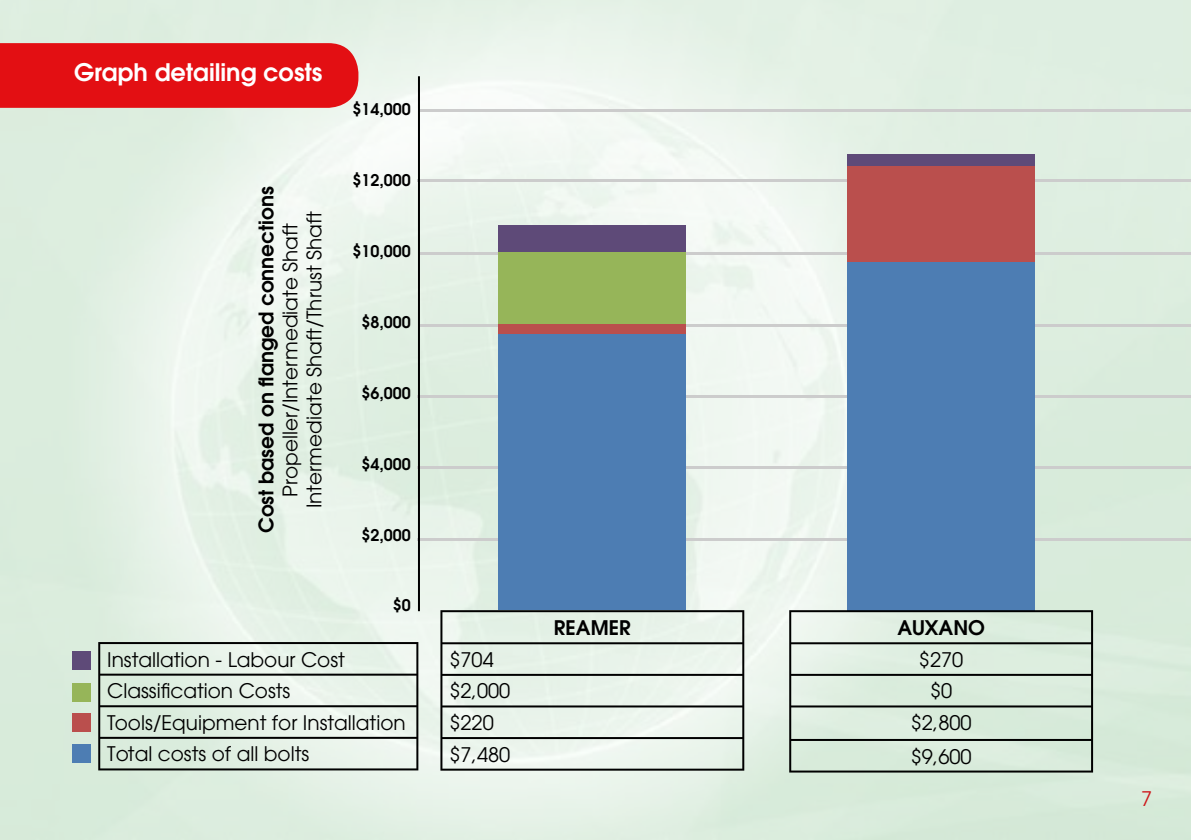
<style>
.page{position:relative;width:1191px;height:840px;background:#fff}
.page>*{position:absolute;margin:0;border:0;box-sizing:border-box;transform-origin:0 0}
.t1{font:600 24px "Avant Garde LT";color:#fff}
.t2{font:20px/31.6px "Avant Garde LT";color:#000;text-align:center}
.t3{font:600 20px "Avant Garde LT";color:#000}
.t4{font:20px "Avant Garde LT";color:#cd171a}
.t5{font:600 16px "Avant Garde LT";color:#000}
</style>
<div class="page">
<img style="left:0;top:0;width:1191px;height:839px">
<div style="left:0;top:43px;width:358px;height:65px;background:#e30f13"></div>
<hr style="left:418px;top:538px;width:773px;height:2px;background:#ccc">
<hr style="left:418px;top:466px;width:773px;height:2px;background:#ccc">
<hr style="left:418px;top:395px;width:773px;height:2px;background:#ccc">
<hr style="left:420px;top:324px;width:771px;height:2px;background:#ccc">
<hr style="left:420px;top:252px;width:771px;height:2px;background:#ccc">
<hr style="left:418px;top:179px;width:773px;height:2px;background:#ccc">
<hr style="left:418px;top:109px;width:773px;height:2px;background:#ccc">
<div style="left:498px;top:225px;width:188px;height:385px;background:#5e4a78"></div>
<div style="left:847px;top:154px;width:188px;height:456px;background:#5e4a78"></div>
<div style="left:498px;top:252px;width:188px;height:358px;background:#96b559"></div>
<div style="left:498px;top:324px;width:188px;height:286px;background:#ba4f4d"></div>
<div style="left:847px;top:166px;width:188px;height:444px;background:#ba4f4d"></div>
<div style="left:498px;top:334px;width:188px;height:276px;background:#4d7db3"></div>
<div style="left:847px;top:262px;width:188px;height:348px;background:#4d7db3"></div>
<hr style="left:418px;top:76px;width:2px;height:535px;background:#000">
<hr style="left:440px;top:610px;width:304px;height:2px;background:#000">
<hr style="left:440px;top:612px;width:2px;height:30px;background:#000">
<hr style="left:742px;top:612px;width:2px;height:30px;background:#000">
<hr style="left:440px;top:642px;width:304px;height:2px;background:#000">
<hr style="left:440px;top:644px;width:2px;height:29px;background:#000">
<hr style="left:742px;top:644px;width:2px;height:29px;background:#000">
<hr style="left:440px;top:673px;width:304px;height:2px;background:#000">
<hr style="left:440px;top:675px;width:2px;height:30px;background:#000">
<hr style="left:742px;top:675px;width:2px;height:30px;background:#000">
<hr style="left:440px;top:705px;width:304px;height:2px;background:#000">
<hr style="left:440px;top:707px;width:2px;height:29px;background:#000">
<hr style="left:742px;top:707px;width:2px;height:29px;background:#000">
<hr style="left:440px;top:736px;width:304px;height:2px;background:#000">
<hr style="left:440px;top:738px;width:2px;height:30px;background:#000">
<hr style="left:742px;top:738px;width:2px;height:30px;background:#000">
<hr style="left:440px;top:768px;width:304px;height:2px;background:#000">
<hr style="left:98px;top:641px;width:320px;height:2px;background:#000">
<hr style="left:98px;top:643px;width:2px;height:30px;background:#000">
<hr style="left:416px;top:643px;width:2px;height:30px;background:#000">
<hr style="left:98px;top:673px;width:320px;height:2px;background:#000">
<hr style="left:98px;top:675px;width:2px;height:29px;background:#000">
<hr style="left:416px;top:675px;width:2px;height:29px;background:#000">
<hr style="left:98px;top:704px;width:320px;height:2px;background:#000">
<hr style="left:98px;top:706px;width:2px;height:30px;background:#000">
<hr style="left:416px;top:706px;width:2px;height:30px;background:#000">
<hr style="left:98px;top:736px;width:320px;height:2px;background:#000">
<hr style="left:98px;top:738px;width:2px;height:30px;background:#000">
<hr style="left:416px;top:738px;width:2px;height:30px;background:#000">
<hr style="left:98px;top:768px;width:320px;height:2px;background:#000">
<hr style="left:789px;top:610px;width:304px;height:2px;background:#000">
<hr style="left:789px;top:612px;width:2px;height:30px;background:#000">
<hr style="left:1091px;top:612px;width:2px;height:30px;background:#000">
<hr style="left:789px;top:642px;width:304px;height:2px;background:#000">
<hr style="left:789px;top:644px;width:2px;height:29px;background:#000">
<hr style="left:1091px;top:644px;width:2px;height:29px;background:#000">
<hr style="left:789px;top:673px;width:304px;height:2px;background:#000">
<hr style="left:789px;top:675px;width:2px;height:30px;background:#000">
<hr style="left:1091px;top:675px;width:2px;height:30px;background:#000">
<hr style="left:789px;top:705px;width:304px;height:2px;background:#000">
<hr style="left:789px;top:707px;width:2px;height:31px;background:#000">
<hr style="left:1091px;top:707px;width:2px;height:31px;background:#000">
<hr style="left:789px;top:738px;width:304px;height:2px;background:#000">
<hr style="left:789px;top:740px;width:2px;height:30px;background:#000">
<hr style="left:1091px;top:740px;width:2px;height:30px;background:#000">
<hr style="left:789px;top:770px;width:304px;height:2px;background:#000">
<div style="left:72px;top:651px;width:18px;height:18px;background:#5e4a78"></div>
<div style="left:72px;top:682px;width:18px;height:19px;background:#96b559"></div>
<div style="left:72px;top:712px;width:18px;height:19px;background:#ba4f4d"></div>
<div style="left:72px;top:744px;width:18px;height:18px;background:#4d7db3"></div>
<p class="t1" style="left:74px;top:56px;width:250px">Graph detailing costs</p>
<p class="t3" style="left:253px;top:532px;width:348px;rotate:-90deg">Cost based on flanged connections</p>
<p class="t2" style="left:278px;top:508px;width:298px;line-height:24px;rotate:-90deg">Propeller/Intermediate Shaft<br>Intermediate Shaft/Thrust Shaft</p>
<p class="t5" style="left:352px;top:99px;width:60px">$14,000</p>
<p class="t5" style="left:352px;top:170px;width:60px">$12,000</p>
<p class="t5" style="left:352px;top:240px;width:60px">$10,000</p>
<p class="t5" style="left:361px;top:311px;width:51px">$8,000</p>
<p class="t5" style="left:361px;top:382px;width:51px">$6,000</p>
<p class="t5" style="left:361px;top:453px;width:51px">$4,000</p>
<p class="t5" style="left:361px;top:524px;width:51px">$2,000</p>
<p class="t5" style="left:393px;top:594px;width:19px">$0</p>
<p class="t2" style="left:107px;top:643px;width:300px;text-align:left">Installation - Labour Cost<br>Classification Costs<br>Tools/Equipment for Installation<br>Total costs of all bolts</p>
<p class="t2" style="left:449px;top:643px;width:62px;text-align:left">$704 $2,000 $220 $7,480</p>
<p class="t3" style="left:554px;top:614px;width:78px">REAMER</p>
<p class="t3" style="left:897px;top:614px;width:89px">AUXANO</p>
<p class="t2" style="left:910px;top:643px;width:62px">$270 $0 $2,800</p>
<p class="t2" style="left:910px;top:740px;width:62px">$9,600</p>
<p class="t4" style="left:1141px;top:786px;width:13px">7</p>
</div>
